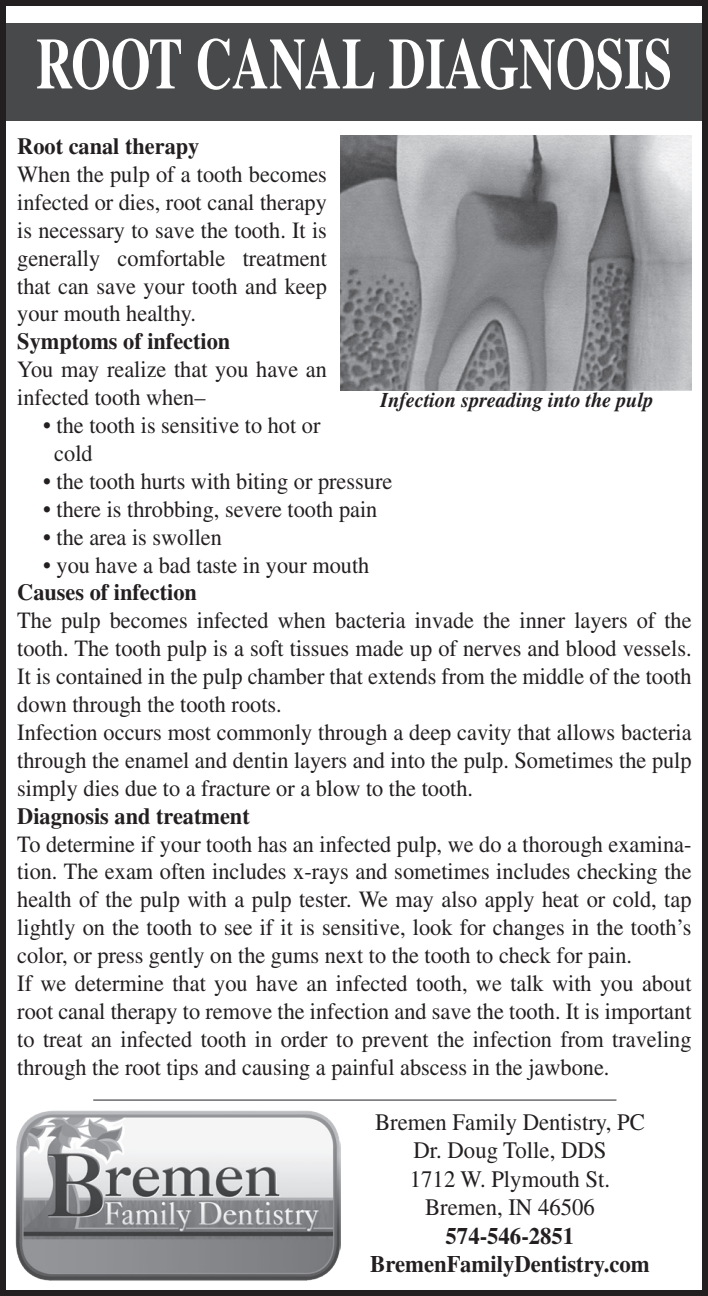
<style>
.page{position:relative;width:708px;height:1296px;background:#fff}
.page>*{position:absolute;margin:0;border:0;box-sizing:border-box;transform-origin:0 0}
.t1{font:700 72.3px "Times";color:#fff;scale:.7 1}
.t2{font:23.7px "Times";color:#231f20;scale:.96 1}
.t3{font:700 23.7px "Times";color:#231f20;scale:.96 1}
.t4{font:23.4px/27.9px "Times";color:#231f20;text-align:justify;scale:.96 1}
.t5{font:700 23.4px "Times";color:#231f20;scale:.96 1}
.t6{font:italic 700 21px "Times";color:#231f20;scale:.96 1}
</style>
<div class="page">
<div style="left:0;top:23px;width:708px;height:98px;background:#48494a"></div>
<hr style="left:93px;top:1099px;width:523px;height:2px;background:#656568">
<img style="left:340px;top:136px;width:352px;height:255px">
<img style="left:15px;top:1110px;width:325px;height:171px">
<div style="left:0;top:0;width:708px;height:1296px;border:6px solid #231f20"></div>
<p class="t1" style="left:36px;top:21px;width:911px">ROOT CANAL DIAGNOSIS</p>
<p class="t5" style="left:17px;top:132px;width:191px">Root canal therapy</p>
<p class="t4" style="left:17px;top:160px;width:324px">When the pulp of a tooth becomes infected or dies, root canal therapy is necessary to save the tooth. It is generally comfortable treatment that can save your tooth and keep your mouth healthy.</p>
<p class="t5" style="left:17px;top:327px;width:224px">Symptoms of infection</p>
<p class="t4" style="left:17px;top:355px;width:324px">You may realize that you have an infected tooth when–</p>
<p class="t4" style="left:43px;top:411px;width:290px">• the tooth is sensitive to hot or</p>
<p class="t4" style="left:54px;top:439px;width:42px">cold</p>
<p class="t4" style="left:43px;top:467px;width:365px">• the tooth hurts with biting or pressure</p>
<p class="t4" style="left:43px;top:495px;width:350px">• there is throbbing, severe tooth pain</p>
<p class="t4" style="left:43px;top:523px;width:188px">• the area is swollen</p>
<p class="t4" style="left:43px;top:551px;width:341px">• you have a bad taste in your mouth</p>
<p class="t5" style="left:17px;top:579px;width:189px">Causes of infection</p>
<p class="t4" style="left:17px;top:606px;width:704px">The pulp becomes infected when bacteria invade the inner layers of the tooth. The tooth pulp is a soft tissues made up of nerves and blood vessels.<br>It is contained in the pulp chamber that extends from the middle of the tooth down through the tooth roots.</p>
<p class="t4" style="left:17px;top:718px;width:704px">Infection occurs most commonly through a deep cavity that allows bacteria through the enamel and dentin layers and into the pulp. Sometimes the pulp simply dies due to a fracture or a blow to the tooth.</p>
<p class="t5" style="left:17px;top:802px;width:244px">Diagnosis and treatment</p>
<p class="t4" style="left:17px;top:830px;width:704px">To determine if your tooth has an infected pulp, we do a thorough examina&shy;tion. The exam often includes x-rays and sometimes includes checking the health of the pulp with a pulp tester. We may also apply heat or cold, tap lightly on the tooth to see if it is sensitive, look for changes in the tooth’s color, or press gently on the gums next to the tooth to check for pain.</p>
<p class="t4" style="left:17px;top:969px;width:704px">If we determine that you have an infected tooth, we talk with you about root canal therapy to remove the infection and save the tooth. It is important to treat an infected tooth in order to prevent the infection from traveling through the root tips and causing a painful abscess in the jawbone.</p>
<p class="t6" style="left:381px;top:388px;width:286px">Infection spreading into the pulp</p>
<p class="t2" style="left:375px;top:1109px;width:283px">Bremen Family Dentistry, PC</p>
<p class="t2" style="left:414px;top:1137px;width:203px">Dr. Doug Tolle, DDS</p>
<p class="t2" style="left:410px;top:1165px;width:210px">1712 W. Plymouth St.</p>
<p class="t2" style="left:425px;top:1194px;width:178px">Bremen, IN 46506</p>
<p class="t3" style="left:446px;top:1221px;width:136px">574-546-2851</p>
<p class="t3" style="left:370px;top:1250px;width:293px">BremenFamilyDentistry.com</p>
</div>
